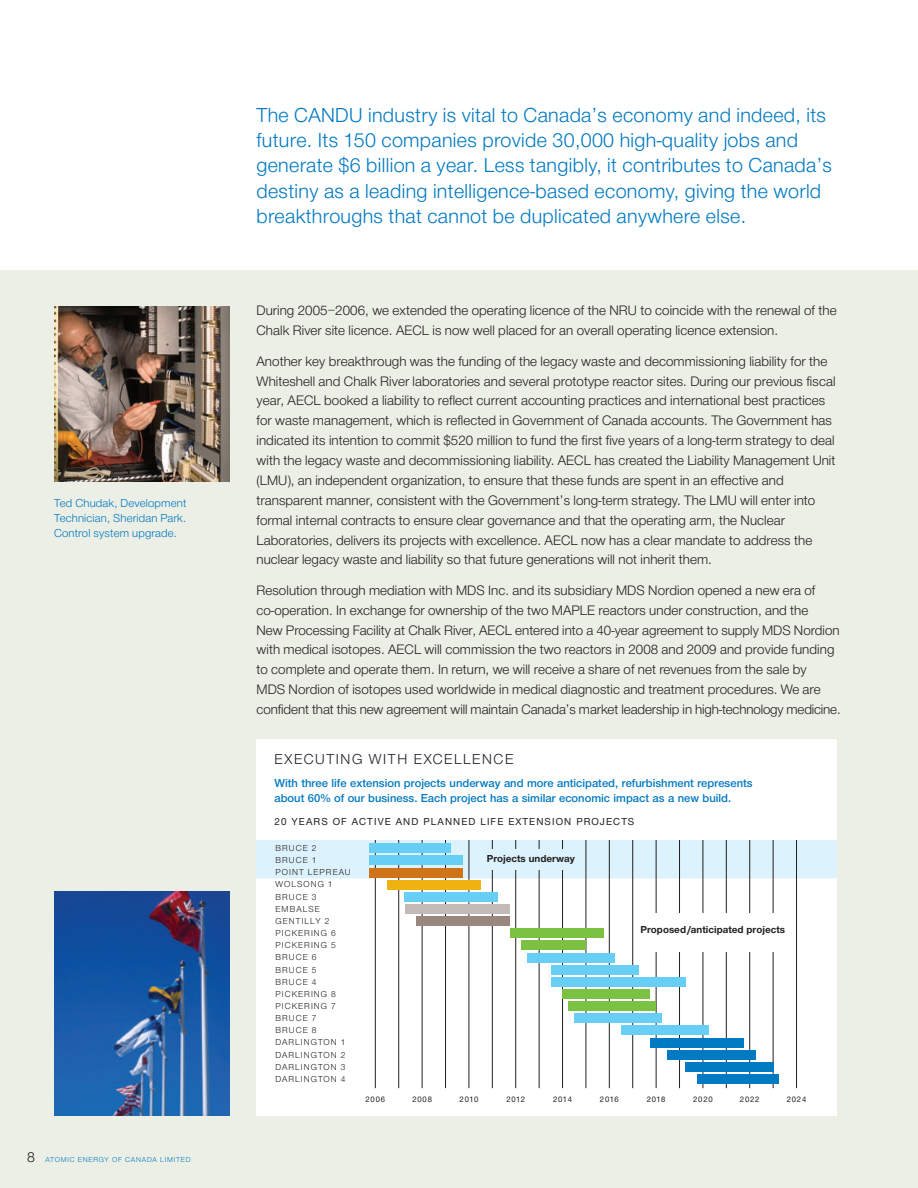
<style>
.page{position:relative;width:918px;height:1188px;background:#fff}
.page>*{position:absolute;margin:0;border:0;box-sizing:border-box;transform-origin:0 0}
.t1{font:21px/25.2px "NH45";letter-spacing:.015em;color:#0079c2}
.t2{font:15px "NH45";letter-spacing:.105em;color:#231f20}
.t3{font:14.25px/19.8px "NH45";letter-spacing:.005em;color:#231f20}
.t4{font:12px/15px "NH65";color:#0079c2}
.t5{font:12px/15px "NH45";letter-spacing:.015em;color:#0079c2;text-align:justify}
.t6{font:10.5px "NH55";letter-spacing:.105em;color:#231f20}
.t7{font:10.5px "NH75";color:#231f20}
.t8{font:9px/12.1px "NH45";letter-spacing:.12em;color:#231f20}
.t9{font:8.25px "NH55";letter-spacing:.1em;color:#231f20}
.t10{font:7.5px "NH45";letter-spacing:.105em;color:#0079c2}
.s1{font-size:15px;color:#231f20}
</style>
<div class="page">
<div style="left:0;top:270px;width:918px;height:918px;background:#ecefe5"></div>
<div style="left:256px;top:740px;width:581px;height:376px;background:#fff"></div>
<div style="left:256px;top:840px;width:581px;height:38px;background:#dcf2fc"></div>
<hr style="left:375px;top:840px;width:1px;height:248px;background:#231f20">
<hr style="left:398px;top:840px;width:1px;height:248px;background:#231f20">
<hr style="left:422px;top:840px;width:1px;height:248px;background:#231f20">
<hr style="left:445px;top:840px;width:1px;height:248px;background:#231f20">
<hr style="left:469px;top:840px;width:1px;height:248px;background:#231f20">
<hr style="left:492px;top:840px;width:1px;height:248px;background:#231f20">
<hr style="left:515px;top:840px;width:1px;height:248px;background:#231f20">
<hr style="left:539px;top:840px;width:1px;height:248px;background:#231f20">
<hr style="left:562px;top:840px;width:1px;height:248px;background:#231f20">
<hr style="left:586px;top:840px;width:1px;height:248px;background:#231f20">
<hr style="left:609px;top:840px;width:1px;height:248px;background:#231f20">
<hr style="left:632px;top:840px;width:1px;height:248px;background:#231f20">
<hr style="left:656px;top:840px;width:1px;height:248px;background:#231f20">
<hr style="left:679px;top:840px;width:1px;height:248px;background:#231f20">
<hr style="left:703px;top:840px;width:1px;height:248px;background:#231f20">
<hr style="left:726px;top:840px;width:1px;height:248px;background:#231f20">
<hr style="left:749px;top:840px;width:1px;height:248px;background:#231f20">
<hr style="left:773px;top:840px;width:1px;height:248px;background:#231f20">
<hr style="left:796px;top:840px;width:1px;height:248px;background:#231f20">
<div style="left:369px;top:843px;width:82px;height:10px;background:#67cef5"></div>
<div style="left:370px;top:856px;width:93px;height:9px;background:#67cef5"></div>
<div style="left:369px;top:868px;width:94px;height:9px;background:#cf7318"></div>
<div style="left:387px;top:880px;width:94px;height:10px;background:#efb310"></div>
<div style="left:405px;top:892px;width:93px;height:10px;background:#67cef5"></div>
<div style="left:405px;top:904px;width:105px;height:10px;background:#c2bab7"></div>
<div style="left:416px;top:916px;width:94px;height:10px;background:#99877d"></div>
<div style="left:510px;top:928px;width:93px;height:10px;background:#7bc142"></div>
<div style="left:551px;top:965px;width:88px;height:10px;background:#67cef5"></div>
<div style="left:551px;top:977px;width:134px;height:10px;background:#67cef5"></div>
<div style="left:528px;top:953px;width:87px;height:9px;background:#67cef5"></div>
<div style="left:574px;top:1013px;width:88px;height:10px;background:#67cef5"></div>
<div style="left:621px;top:1026px;width:88px;height:9px;background:#67cef5"></div>
<div style="left:650px;top:1038px;width:94px;height:9px;background:#007ac2"></div>
<div style="left:667px;top:1050px;width:89px;height:10px;background:#007ac2"></div>
<div style="left:685px;top:1062px;width:88px;height:10px;background:#007ac2"></div>
<div style="left:697px;top:1074px;width:82px;height:10px;background:#007ac2"></div>
<div style="left:521px;top:941px;width:65px;height:9px;background:#7bc142"></div>
<div style="left:568px;top:1001px;width:88px;height:10px;background:#7bc142"></div>
<div style="left:563px;top:989px;width:87px;height:10px;background:#7bc142"></div>
<div style="left:478px;top:849px;width:102px;height:21px;background:#dcf2fc"></div>
<div style="left:648px;top:914px;width:140px;height:38px;background:#fff"></div>
<img style="left:54px;top:306px;width:176px;height:176px">
<img style="left:54px;top:891px;width:176px;height:225px">
<p class="t5" style="left:54px;top:497px;width:134px">Ted Chudak, Development Technician, Sheridan Park.<br>Control system upgrade.</p>
<p class="t10" style="left:27px;top:1157px;width:165px"><span class="s1">8</span> ATOMIC ENERGY OF CANADA LIMITED</p>
<p class="t1" style="left:256px;top:104px;width:577px">The CANDU industry is vital to Canada’s economy and indeed, its future. Its 150 companies provide 30,000 high-quality jobs and generate $6 billion a year. Less tangibly, it contributes to Canada’s destiny as a leading intelligence-based economy, giving the world breakthroughs that cannot be duplicated anywhere else.</p>
<p class="t3" style="left:256px;top:302px;width:582px">During 2005–2006, we extended the operating licence of the NRU to coincide with the renewal of the<br>Chalk River site licence. AECL is now well placed for an overall operating licence extension.</p>
<p class="t3" style="left:256px;top:352px;width:580px">Another key breakthrough was the funding of the legacy waste and decommissioning liability for the Whiteshell and Chalk River laboratories and several prototype reactor sites. During our previous fiscal year, AECL booked a liability to reflect current accounting practices and international best practices for waste management, which is reflected in Government of Canada accounts. The Government has indicated its intention to commit $520 million to fund the first five years of a long-term strategy to deal with the legacy waste and decommissioning liability. AECL has created the Liability Management Unit (LMU), an independent organization, to ensure that these funds are spent in an effective and transparent manner, consistent with the Government’s long-term strategy. The LMU will enter into formal internal contracts to ensure clear governance and that the operating arm, the Nuclear Laboratories, delivers its projects with excellence. AECL now has a clear mandate to address the nuclear legacy waste and liability so that future generations will not inherit them.</p>
<p class="t3" style="left:256px;top:581px;width:586px">Resolution through mediation with MDS Inc. and its subsidiary MDS Nordion opened a new era of co-operation. In exchange for ownership of the two MAPLE reactors under construction, and the<br>New Processing Facility at Chalk River, AECL entered into a 40-year agreement to supply MDS Nordion with medical isotopes. AECL will commission the two reactors in 2008 and 2009 and provide funding to complete and operate them. In return, we will receive a share of net revenues from the sale by<br>MDS Nordion of isotopes used worldwide in medical diagnostic and treatment procedures. We are confident that this new agreement will maintain Canada’s market leadership in high-technology medicine.</p>
<p class="t2" style="left:274px;top:753px;width:240px">EXECUTING WITH EXCELLENCE</p>
<p class="t4" style="left:274px;top:776px;width:480px">With three life extension projects underway and more anticipated, refurbishment represents about 60% of our business. Each project has a similar economic impact as a new build.</p>
<p class="t6" style="left:274px;top:818px;width:361px">20 YEARS OF ACTIVE AND PLANNED LIFE EXTENSION PROJECTS</p>
<p class="t8" style="left:276px;top:842px;width:77px">BRUCE 2<br>BRUCE 1<br>POINT LEPREAU<br>WOLSONG 1<br>BRUCE 3<br>EMBALSE<br>GENTILLY 2<br>PICKERING 6<br>PICKERING 5<br>BRUCE 6<br>BRUCE 5<br>BRUCE 4<br>PICKERING 8<br>PICKERING 7<br>BRUCE 7<br>BRUCE 8<br>DARLINGTON 1<br>DARLINGTON 2<br>DARLINGTON 3<br>DARLINGTON 4</p>
<p class="t9" style="left:366px;top:1096px;width:21px">2006</p>
<p class="t9" style="left:412px;top:1096px;width:21px">2008</p>
<p class="t9" style="left:460px;top:1096px;width:20px">2010</p>
<p class="t9" style="left:506px;top:1096px;width:20px">2012</p>
<p class="t9" style="left:553px;top:1096px;width:20px">2014</p>
<p class="t9" style="left:600px;top:1096px;width:20px">2016</p>
<p class="t9" style="left:647px;top:1096px;width:20px">2018</p>
<p class="t9" style="left:693px;top:1096px;width:21px">2020</p>
<p class="t9" style="left:740px;top:1096px;width:21px">2022</p>
<p class="t9" style="left:787px;top:1096px;width:21px">2024</p>
<p class="t7" style="left:487px;top:855px;width:90px">Projects underway</p>
<p class="t7" style="left:641px;top:926px;width:146px">Proposed/anticipated projects</p>
</div>
